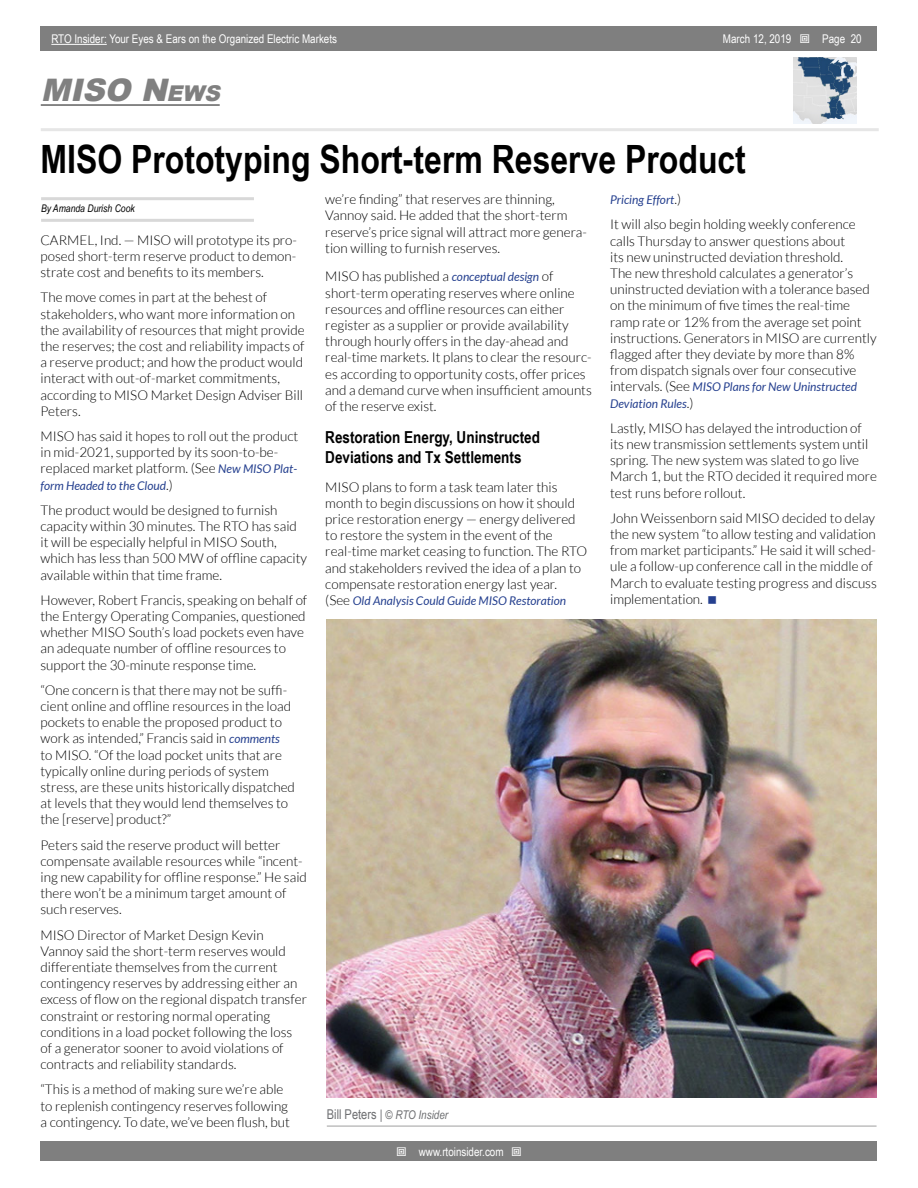
<style>
.page{position:relative;width:918px;height:1188px;background:#fff}
.page>*{position:absolute;margin:0;border:0;box-sizing:border-box;transform-origin:0 0}
.t1{font:700 39px "Arial Narrow";color:#000}
.t2{font:italic 900 31.05px "Arial";color:#808080}
.t3{font:700 16.5px/19.8px "Arial Narrow";color:#000}
.t4{font:300 13.5px/16.2px "Lato";color:#000}
.t5{font:italic 12px/16.2px "Lato";color:#25408f}
.t6{font:12px "Arial Narrow";color:#fff}
.t7{font:italic 12px "Arial Narrow";color:#6d6e71}
.t8{font:italic 10.5px "Arial Narrow";color:#000}
.s1{font-style:inherit}
.s2{font-size:21.75px}
.s3{font-weight:300;font-style:normal;font-size:13.5px;color:#000}
.s4{font-weight:400;font-style:italic;font-size:12px;color:#25408f}
.s5{font-style:normal;font-size:13.5px}
.s6{font-style:normal;font-size:13.2px}
</style>
<div class="page">
<div style="left:41px;top:1142px;width:836px;height:19px;background:#7f7f7f"></div>
<div style="left:41px;top:27px;width:836px;height:24px;background:#7f7f7f"></div>
<hr style="left:51px;top:44px;width:56px;height:1px;background:#fff">
<hr style="left:41px;top:128px;width:838px;height:3px;background:#e6e6e6">
<hr style="left:41px;top:104px;width:179px;height:2px;background:#808080">
<img style="left:793px;top:57px;width:63px;height:67px">
<hr style="left:41px;top:197px;width:213px;height:3px;background:#d8d8d8">
<hr style="left:41px;top:219px;width:213px;height:3px;background:#d8d8d8">
<img style="left:327px;top:620px;width:550px;height:477px">
<hr style="left:327px;top:1125px;width:550px;height:2px;background:#bfbfbf">
<p class="t6" style="left:51px;top:30px;width:287px">RTO Insider: Your Eyes &amp; Ears on the Organized Electric Markets</p>
<p class="t6" style="left:723px;top:30px;width:70px">March 12, <span class="s1">2019</span></p>
<p class="t6" style="left:822px;top:30px;width:41px">Page 20</p>
<h2 class="t2" style="left:41px;top:68px;width:182px">MISO N<span class="s2">EWS</span></h2>
<h1 class="t1" style="left:40px;top:130px;width:707px">MISO Prototyping Short-term Reserve Product</h1>
<p class="t8" style="left:41px;top:201px;width:95px">By Amanda Durish Cook</p>
<p class="t5" style="left:610px;top:192px;width:72px">Pricing Effort<span class="s3">.)</span></p>
<p class="t4" style="left:610px;top:217px;width:268px">It will also begin holding weekly conference calls Thursday to answer questions about<br>its new uninstructed deviation threshold.<br>The new threshold calculates a generator’s uninstructed deviation with a tolerance based on the minimum of five times the real-time ramp rate or 12% from the average set point instructions. Generators in MISO are currently flagged after they deviate by more than 8% from dispatch signals over four consecutive</p>
<p class="t5" style="left:610px;top:379px;width:248px"><span class="s3">intervals. (See</span> MISO Plans for New Uninstructed<br>Deviation Rules<span class="s3">.)</span></p>
<p class="t4" style="left:610px;top:420px;width:268px">Lastly, MISO has delayed the introduction of its new transmission settlements system until spring. The new system was slated to go live March 1, but the RTO decided it required more test runs before rollout.</p>
<p class="t4" style="left:610px;top:510px;width:268px">John Weissenborn said MISO decided to delay the new system “to allow testing and validation from market participants.” He said it will sched&shy;ule a follow-up conference call in the middle of March to evaluate testing progress and discuss implementation.</p>
<p class="t4" style="left:325px;top:191px;width:263px">we’re finding” that reserves are thinning, Vannoy said. He added that the short-term reserve’s price signal will attract more genera&shy;tion willing to furnish reserves.</p>
<p class="t4" style="left:325px;top:269px;width:268px">MISO has published a <span class="s4">conceptual design</span> of short-term operating reserves where online resources and offline resources can either register as a supplier or provide availability through hourly offers in the day-ahead and real-time markets. It plans to clear the resourc&shy;es according to opportunity costs, offer prices and a demand curve when insufficient amounts of the reserve exist.</p>
<p class="t3" style="left:325px;top:427px;width:216px">Restoration Energy, Uninstructed<br>Deviations and Tx Settlements</p>
<p class="t4" style="left:325px;top:479px;width:263px">MISO plans to form a task team later this month to begin discussions on how it should price restoration energy — energy delivered to restore the system in the event of the real-time market ceasing to function. The RTO and stakeholders revived the idea of a plan to compensate restoration energy last year.</p>
<p class="t5" style="left:325px;top:593px;width:242px"><span class="s3">(See</span> Old Analysis Could Guide MISO Restoration</p>
<p class="t4" style="left:40px;top:232px;width:258px;text-align:justify">CARMEL, Ind. — MISO will prototype its pro&shy;posed short-term reserve product to demon&shy;strate cost and benefits to its members.</p>
<p class="t4" style="left:40px;top:289px;width:266px">The move comes in part at the behest of stakeholders, who want more information on the availability of resources that might provide the reserves; the cost and reliability impacts of a reserve product; and how the product would interact with out-of-market commitments, according to MISO Market Design Adviser Bill Peters.</p>
<p class="t4" style="left:40px;top:428px;width:259px">MISO has said it hopes to roll out the product in mid-2021, supported by its soon-to-be&shy;replaced market platform. (See <span class="s4">New MISO Plat-</span></p>
<p class="t5" style="left:40px;top:477px;width:134px">form Headed to the Cloud<span class="s3">.)</span></p>
<p class="t4" style="left:41px;top:502px;width:268px">The product would be designed to furnish capacity within 30 minutes. The RTO has said it will be especially helpful in MISO South, which has less than 500 MW of offline capacity available within that time frame.</p>
<p class="t4" style="left:41px;top:592px;width:268px">However, Robert Francis, speaking on behalf of the Entergy Operating Companies, questioned whether MISO South’s load pockets even have an adequate number of offline resources to support the 30-minute response time.</p>
<p class="t4" style="left:41px;top:682px;width:256px">“One concern is that there may not be suffi&shy;cient online and offline resources in the load pockets to enable the proposed product to work as intended,” Francis said in <span class="s4">comments </span>to MISO. “Of the load pocket units that are typically online during periods of system stress, are these units historically dispatched at levels that they would lend themselves to the [reserve] product?”</p>
<p class="t4" style="left:41px;top:837px;width:268px">Peters said the reserve product will better compensate available resources while “incent&shy;ing new capability for offline response.” He said there won’t be a minimum target amount of such reserves.</p>
<p class="t4" style="left:41px;top:927px;width:268px">MISO Director of Market Design Kevin Vannoy said the short-term reserves would differentiate themselves from the current contingency reserves by addressing either an excess of flow on the regional dispatch transfer constraint or restoring normal operating conditions in a load pocket following the loss of a generator sooner to avoid violations of contracts and reliability standards.</p>
<p class="t4" style="left:41px;top:1081px;width:251px">“This is a method of making sure we’re able to replenish contingency reserves following a contingency. To date, we’ve been flush, but</p>
<p class="t7" style="left:327px;top:1106px;width:123px"><span class="s5">Bill Peters</span> <span class="s6">|</span> © RTO Insider</p>
<p class="t6" style="left:419px;top:1143px;width:86px">www.rtoinsider.com</p>
</div>
